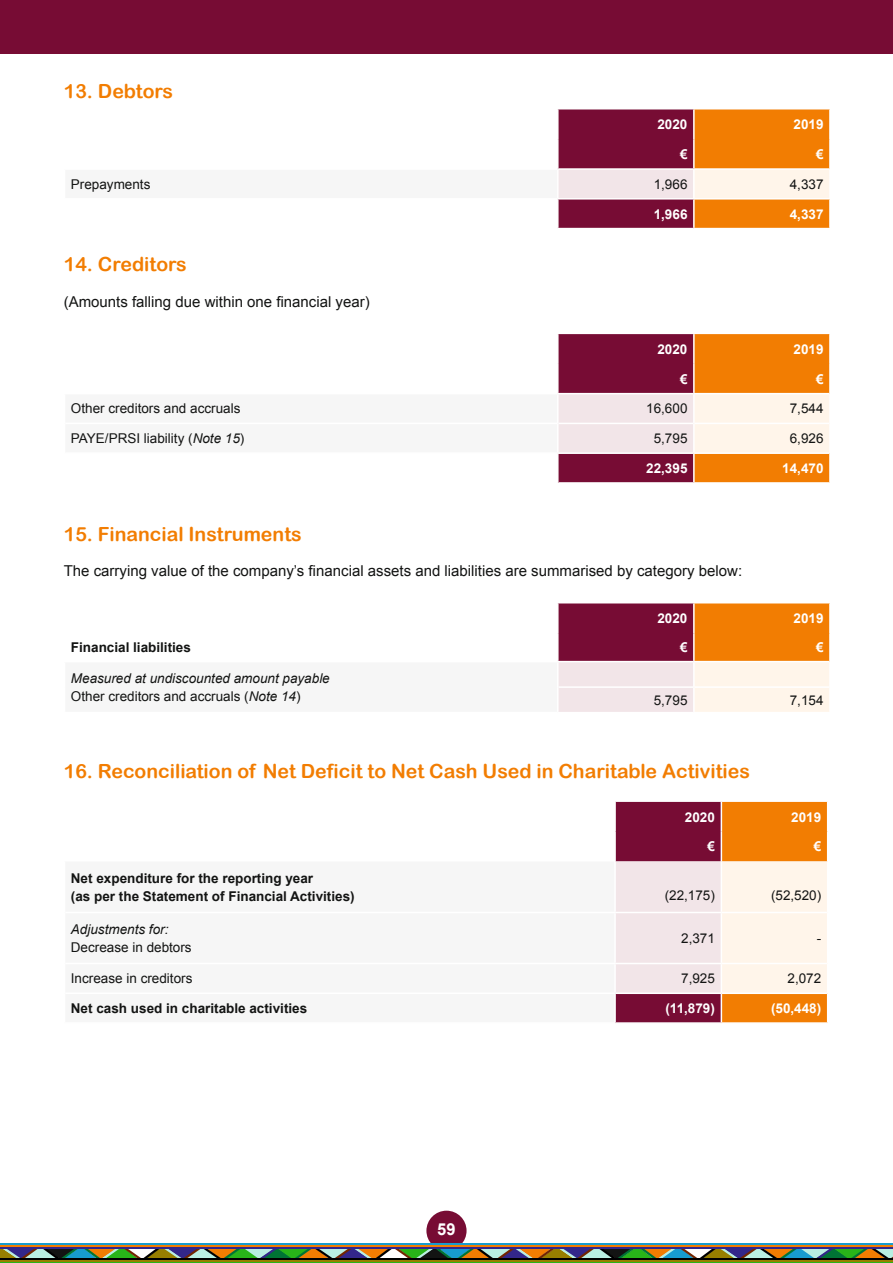
<style>
.page{position:relative;width:893px;height:1263px;background:#fff}
.page>*{position:absolute;margin:0;border:0;box-sizing:border-box;transform-origin:0 0}
.t1{font:19.5px "Arial Rounded MT Bold";color:#f27d02}
.t2{font:700 16.5px "Arial";color:#fff}
.t3{font:15px "Arial";color:#131413}
.t4{font:13.5px "Arial";color:#131413}
.t5{font:700 13.5px/18px "Arial";color:#131413}
.t6{font:italic 13.5px/18px "Arial";color:#131413}
.t7{font:700 13.5px "Arial";color:#fff}
.s1{font-style:italic}
.s2{font-style:normal}
</style>
<div class="page">
<div style="left:426px;top:1211px;width:41px;height:40px;background:#770c34;border-radius:50%"></div>
<div style="left:0;top:0;width:893px;height:54px;background:#770c34"></div>
<svg style="left:0;top:1248px;width:893px;height:10px;background:#6f8166"></svg>
<hr style="left:0;top:1243px;width:893px;height:2px;background:#179ccf">
<hr style="left:0;top:1245px;width:893px;height:2px;background:#f27d02">
<hr style="left:0;top:1258px;width:893px;height:2px;background:#000">
<hr style="left:0;top:1260px;width:893px;height:2px;background:#977f00">
<hr style="left:0;top:1247px;width:893px;height:1px;background:#33278a">
<hr style="left:0;top:1262px;width:893px;height:1px;background:#28b419">
<svg style="left:559px;top:109px;width:270px;height:119px;background:#b5451c"></svg>
<div style="left:65px;top:169px;width:493px;height:30px;background:#f6f6f6"></div>
<div style="left:558px;top:169px;width:136px;height:30px;background:#f2e5e8"></div>
<div style="left:694px;top:169px;width:136px;height:30px;background:#fff5ea"></div>
<hr style="left:693px;top:139px;width:2px;height:29px;background:#fff">
<hr style="left:558px;top:168px;width:136px;height:2px;background:#fff">
<hr style="left:694px;top:168px;width:135px;height:2px;background:#fff">
<hr style="left:693px;top:170px;width:2px;height:28px;background:#fff">
<hr style="left:829px;top:169px;width:2px;height:29px;background:#fff">
<hr style="left:693px;top:109px;width:2px;height:30px;background:#fff">
<hr style="left:64px;top:168px;width:494px;height:2px;background:#fff">
<hr style="left:557px;top:170px;width:2px;height:28px;background:#fff">
<hr style="left:64px;top:198px;width:494px;height:2px;background:#fff">
<hr style="left:558px;top:198px;width:136px;height:2px;background:#fff">
<hr style="left:694px;top:198px;width:137px;height:2px;background:#fff">
<hr style="left:693px;top:200px;width:2px;height:28px;background:#fff">
<svg style="left:558px;top:334px;width:272px;height:149px;background:#d08b71"></svg>
<hr style="left:557px;top:454px;width:2px;height:28px;background:#fff">
<hr style="left:693px;top:454px;width:2px;height:28px;background:#fff">
<hr style="left:829px;top:453px;width:2px;height:29px;background:#fff">
<hr style="left:64px;top:482px;width:495px;height:2px;background:#fff">
<hr style="left:557px;top:364px;width:2px;height:29px;background:#fff">
<hr style="left:558px;top:393px;width:136px;height:1px;background:#fff">
<hr style="left:694px;top:393px;width:135px;height:1px;background:#fff">
<hr style="left:693px;top:364px;width:2px;height:29px;background:#fff">
<hr style="left:829px;top:364px;width:2px;height:30px;background:#fff">
<div style="left:65px;top:662px;width:493px;height:51px;background:#f6f6f6"></div>
<svg style="left:559px;top:603px;width:270px;height:109px;background:#d39279"></svg>
<hr style="left:559px;top:686px;width:134px;height:2px;background:#fff">
<hr style="left:695px;top:686px;width:134px;height:2px;background:#fff">
<hr style="left:693px;top:603px;width:2px;height:30px;background:#fff">
<hr style="left:693px;top:662px;width:2px;height:25px;background:#fff">
<hr style="left:693px;top:687px;width:2px;height:25px;background:#fff">
<hr style="left:558px;top:661px;width:136px;height:1px;background:#fff">
<hr style="left:694px;top:661px;width:135px;height:1px;background:#fff">
<hr style="left:693px;top:633px;width:2px;height:28px;background:#fff">
<hr style="left:64px;top:712px;width:494px;height:1px;background:#fff">
<hr style="left:557px;top:662px;width:2px;height:25px;background:#fff">
<hr style="left:557px;top:687px;width:2px;height:25px;background:#fff">
<svg style="left:615px;top:802px;width:213px;height:221px;background:#deac99"></svg>
<h1 class="t1" style="left:64px;top:80px;width:111px">13. Debtors</h1>
<p class="t7" style="left:657px;top:116px;width:32px">2020</p>
<p class="t7" style="left:793px;top:116px;width:32px">2019</p>
<p class="t7" style="left:680px;top:145px;width:9px">€</p>
<p class="t7" style="left:816px;top:145px;width:9px">€</p>
<p class="t4" style="left:71px;top:175px;width:81px">Prepayments</p>
<p class="t4" style="left:654px;top:175px;width:35px">1,966</p>
<p class="t4" style="left:790px;top:175px;width:35px">4,337</p>
<p class="t7" style="left:654px;top:205px;width:35px">1,966</p>
<p class="t7" style="left:790px;top:205px;width:35px">4,337</p>
<h1 class="t1" style="left:64px;top:253px;width:125px">14. Creditors</h1>
<p class="t3" style="left:64px;top:292px;width:307px">(Amounts falling due within one financial year)</p>
<p class="t7" style="left:657px;top:340px;width:32px">2020</p>
<p class="t7" style="left:793px;top:340px;width:32px">2019</p>
<p class="t7" style="left:680px;top:370px;width:9px">€</p>
<p class="t7" style="left:816px;top:370px;width:9px">€</p>
<p class="t4" style="left:71px;top:400px;width:171px">Other creditors and accruals</p>
<p class="t4" style="left:646px;top:400px;width:43px">16,600</p>
<p class="t4" style="left:790px;top:400px;width:35px">7,544</p>
<p class="t4" style="left:71px;top:430px;width:175px">PAYE/PRSI liability (<span class="s1">Note 15</span>)</p>
<p class="t4" style="left:654px;top:430px;width:35px">5,795</p>
<p class="t4" style="left:790px;top:430px;width:35px">6,926</p>
<p class="t7" style="left:646px;top:459px;width:43px">22,395</p>
<p class="t7" style="left:782px;top:459px;width:43px">14,470</p>
<h1 class="t1" style="left:64px;top:522px;width:239px">15. Financial Instruments</h1>
<p class="t3" style="left:64px;top:561px;width:680px">The carrying value of the company’s financial assets and liabilities are summarised by category below:</p>
<p class="t7" style="left:657px;top:610px;width:32px">2020</p>
<p class="t7" style="left:793px;top:610px;width:32px">2019</p>
<p class="t5" style="left:71px;top:639px;width:122px">Financial liabilities</p>
<p class="t7" style="left:680px;top:639px;width:9px">€</p>
<p class="t7" style="left:816px;top:639px;width:9px">€</p>
<p class="t6" style="left:71px;top:669px;width:260px">Measured at undiscounted amount payable<br><span class="s2">Other creditors and accruals (</span>Note 14<span class="s2">)</span></p>
<p class="t4" style="left:654px;top:691px;width:35px">5,795</p>
<p class="t4" style="left:790px;top:691px;width:35px">7,154</p>
<h1 class="t1" style="left:64px;top:759px;width:688px">16. Reconciliation of Net Deficit to Net Cash Used in Charitable Activities</h1>
<p class="t7" style="left:685px;top:808px;width:32px">2020</p>
<p class="t7" style="left:791px;top:808px;width:32px">2019</p>
<p class="t7" style="left:707px;top:838px;width:9px">€</p>
<p class="t7" style="left:814px;top:838px;width:9px">€</p>
<p class="t5" style="left:71px;top:869px;width:285px">Net expenditure for the reporting year<br>(as per the Statement of Financial Activities)</p>
<p class="t4" style="left:665px;top:886px;width:52px">(22,175)</p>
<p class="t4" style="left:771px;top:886px;width:52px">(52,520)</p>
<p class="t6" style="left:71px;top:920px;width:99px">Adjustments for:</p>
<p class="t4" style="left:71px;top:938px;width:122px">Decrease in debtors</p>
<p class="t4" style="left:681px;top:929px;width:35px">2,371</p>
<p class="t4" style="left:817px;top:929px;width:6px">-</p>
<p class="t4" style="left:71px;top:970px;width:123px">Increase in creditors</p>
<p class="t4" style="left:681px;top:970px;width:35px">7,925</p>
<p class="t4" style="left:787px;top:970px;width:35px">2,072</p>
<p class="t5" style="left:71px;top:1000px;width:238px">Net cash used in charitable activities</p>
<p class="t7" style="left:665px;top:999px;width:51px">(11,879)</p>
<p class="t7" style="left:771px;top:999px;width:52px">(50,448)</p>
<p class="t2" style="left:437px;top:1218px;width:20px">59</p>
</div>
